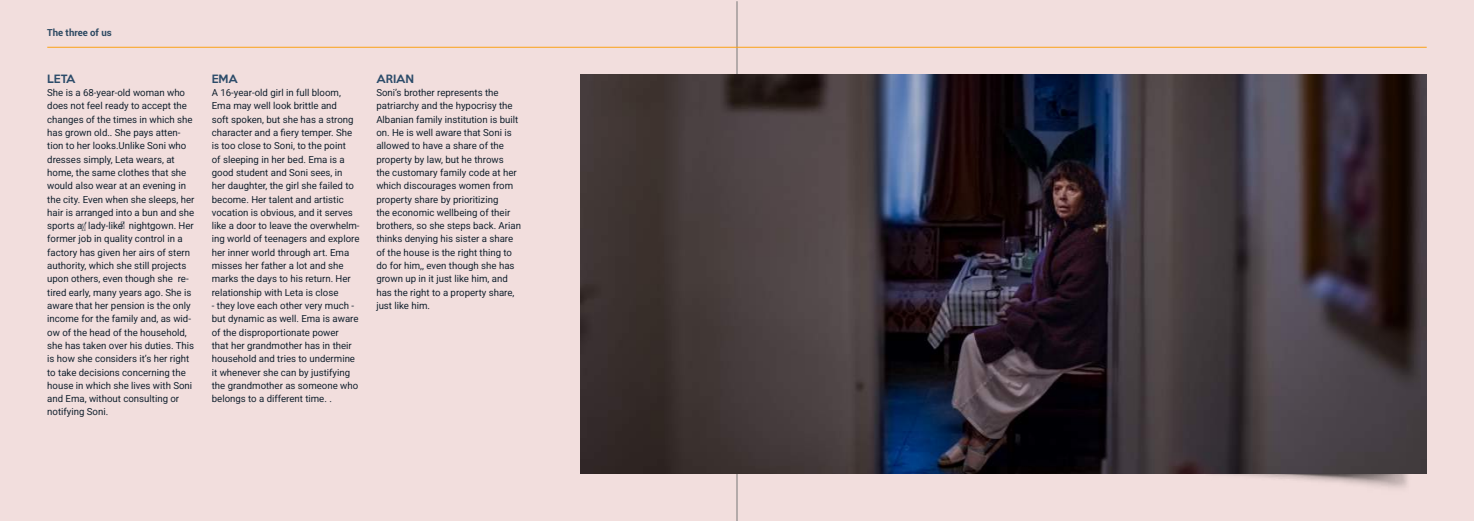
<style>
.page{position:relative;width:1474px;height:521px;background:#fff}
.page>*{position:absolute;margin:0;border:0;box-sizing:border-box;transform-origin:0 0}
.t1{font:500 10.5px "Keep Calm";color:#2b4b69}
.t2{font:9.62px/13.3px "Roboto";color:#142330}
.t3{font:700 9.62px "Roboto";color:#2b4861}
</style>
<div class="page">
<div style="left:0;top:0;width:1473px;height:521px;background:#f2dedd"></div>
<hr style="left:736px;top:1px;width:1px;height:520px;background:#787878">
<img style="left:1212px;top:474px;width:196px;height:14px">
<img style="left:580px;top:74px;width:846px;height:400px">
<hr style="left:47px;top:47px;width:1379px;height:1px;background:#fba116">
<p class="t3" style="left:47px;top:26px;width:66px">The three of us</p>
<p class="t1" style="left:47px;top:70px;width:30px">LETA</p>
<p class="t2" style="left:47px;top:86px;width:149px">She is a 68-year-old woman who does not feel ready to accept the changes of the times in which she has grown old.. She pays atten&shy;tion to her looks.Unlike Soni who dresses simply, Leta wears, at home, the same clothes that she would also wear at an evening in the city. Even when she sleeps, her hair is arranged into a bun and she sports a “lady-like” nightgown. Her former job in quality control in a factory has given her airs of stern authority, which she still projects upon others, even though she re&shy;tired early, many years ago. She is aware that her pension is the only income for the family and, as wid&shy;ow of the head of the household, she has taken over his duties. This is how she considers it’s her right to take decisions concerning the house in which she lives with Soni and Ema, without consulting or notifying Soni.</p>
<p class="t1" style="left:212px;top:70px;width:28px">EMA</p>
<p class="t2" style="left:212px;top:86px;width:149px">A 16-year-old girl in full bloom,<br>Ema may well look brittle and<br>soft spoken, but she has a strong character and a fiery temper. She is too close to Soni, to the point<br>of sleeping in her bed. Ema is a good student and Soni sees, in<br>her daughter, the girl she failed to become. Her talent and artistic vocation is obvious, and it serves like a door to leave the overwhelm&shy;ing world of teenagers and explore her inner world through art. Ema misses her father a lot and she marks the days to his return. Her relationship with Leta is close</p>
<p class="t2" style="left:212px;top:298px;width:148px">- they love each other very much - but dynamic as well. Ema is aware of the disproportionate power<br>that her grandmother has in their household and tries to undermine it whenever she can by justifying the grandmother as someone who belongs to a different time. .</p>
<p class="t1" style="left:376px;top:70px;width:39px">ARIAN</p>
<p class="t2" style="left:376px;top:86px;width:146px">Soni’s brother represents the patriarchy and the hypocrisy the<br>Albanian family institution is built on. He is well aware that Soni is allowed to have a share of the property by law, but he throws<br>the customary family code at her which discourages women from property share by prioritizing<br>the economic wellbeing of their brothers, so she steps back. Arian thinks denying his sister a share of the house is the right thing to do for him,, even though she has grown up in it just like him, and has the right to a property share, just like him.</p>
</div>
